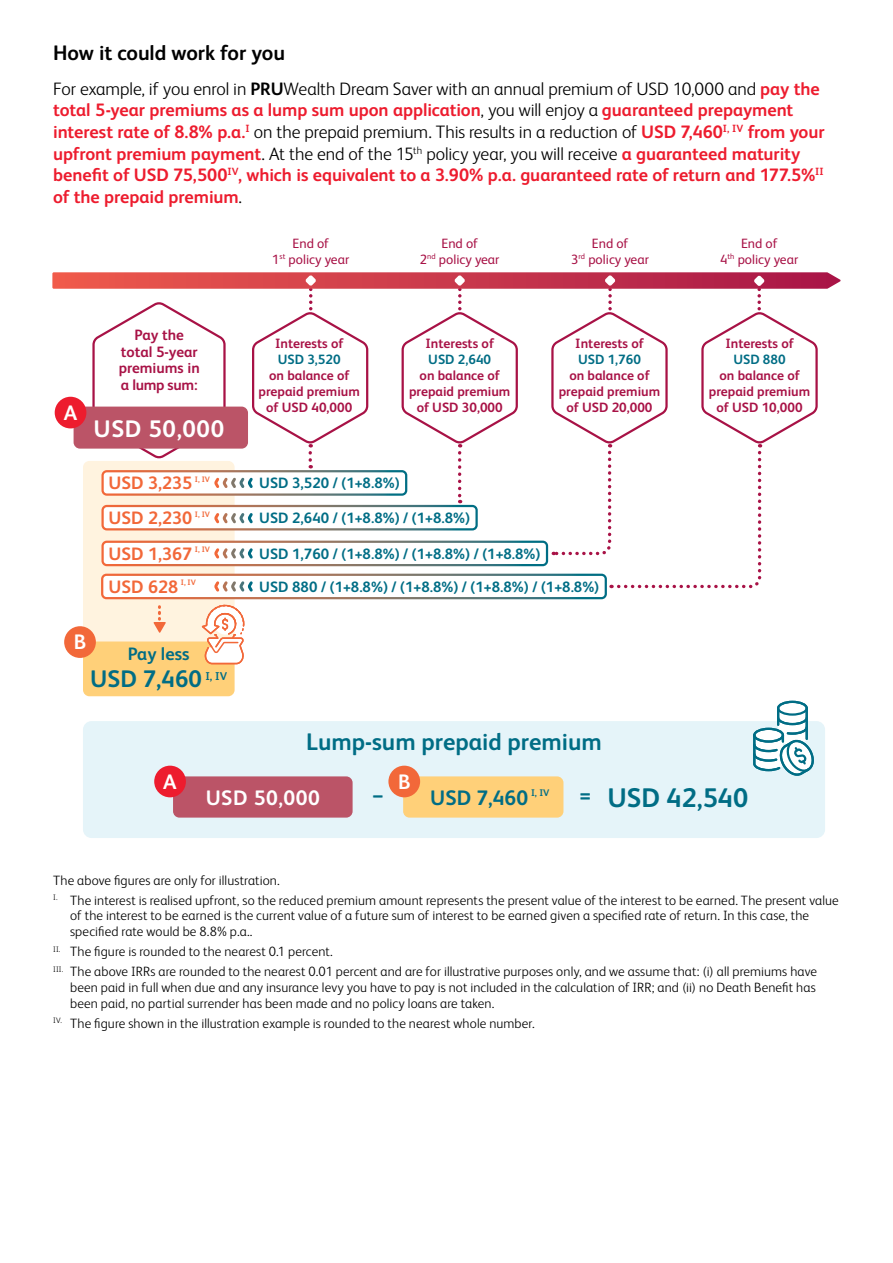
<style>
.page{position:relative;width:893px;height:1263px;background:#fff}
.page>*{position:absolute;margin:0;border:0;box-sizing:border-box;transform-origin:0 0}
.t1{font:700 27px "FS Albert Pro";color:#006d85}
.t2{font:700 24px "FS Albert Pro";color:#006d85}
.t3{font:700 24px "FS Albert Pro";letter-spacing:.025em;color:#fff}
.t4{font:700 21px "FS Albert Pro";letter-spacing:-.005em;color:#000}
.t5{font:700 21px "FS Albert Pro";letter-spacing:.025em;color:#fff}
.t6{font:700 21px "FS Albert Pro";color:#006d85}
.t7{font:700 18px/21.6px "FS Albert Pro";letter-spacing:-.005em;color:#ed1c2e}
.t8{font:700 18px "FS Albert Pro";color:#f26839}
.t9{font:700 18px "FS Albert Pro";color:#006d85}
.t10{font:700 15px "FS Albert Pro";color:#006d85}
.t11{font:700 15px/16.5px "FS Albert Pro";color:#a81246;text-align:center}
.t12{font:300 13.5px/20px "FS Albert Pro";letter-spacing:.01em;color:#000}
.t13{font:700 13.5px/16.2px "FS Albert Pro";color:#a81246;text-align:center}
.t14{font:13.5px/16.2px "FS Albert Pro";color:#a81246;text-align:center}
.t15{font:700 13.5px "FS Albert Pro";color:#006d85}
.t16{font:700 7.8px "FS Albert Pro";color:#f26839}
.s1{font-weight:300;color:#000}
.s2{color:#000}
</style>
<div class="page">
<div style="left:83px;top:721px;width:742px;height:117px;background:#e5f4f9;border-radius:9px"></div>
<div style="left:83px;top:461px;width:152px;height:199px;background:#fff3df;border-radius:6px"></div>
<div style="left:173px;top:776px;width:180px;height:42px;background:#bb5467;border-radius:6px"></div>
<div style="left:83px;top:641px;width:152px;height:55px;background:#ffd079;border-radius:6px"></div>
<div style="left:403px;top:776px;width:160px;height:42px;background:#ffd079;border-radius:6px"></div>
<div style="left:102px;top:575px;width:504px;height:23px;background:#fff;border-radius:4px"></div>
<div style="left:101px;top:574px;width:506px;height:25px;border:2px solid #fff;border-radius:4px"></div>
<svg style="left:153px;top:607px;width:13px;height:26px"></svg>
<svg style="left:778px;top:702px;width:29px;height:12px"></svg>
<div style="left:777px;top:701px;width:31px;height:15px;border:2px solid #006d85;border-radius:50%"></div>
<svg style="left:753px;top:706px;width:61px;height:70px"></svg>
<svg style="left:199px;top:603px;width:46px;height:62px"></svg>
<svg style="left:52px;top:272px;width:789px;height:322px"></svg>
<div style="left:154px;top:766px;width:32px;height:31px;background:#ed1c2e;border-radius:50%"></div>
<div style="left:55px;top:397px;width:31px;height:31px;background:#ed1c2e;border-radius:50%"></div>
<div style="left:64px;top:626px;width:32px;height:32px;background:#f26839;border-radius:50%"></div>
<div style="left:388px;top:766px;width:32px;height:31px;background:#f26839;border-radius:50%"></div>
<h3 class="t4" style="left:53px;top:38px;width:233px">How it could work for you</h3>
<p class="t7" style="left:53px;top:77px;width:773px"><span class="s1">For example, if you enrol in</span> <span class="s2">PRU</span><span class="s1">Wealth Dream Saver with an annual premium of USD 10,000 and</span> pay the total 5-year premiums as a lump sum upon application<span class="s1">, you will enjoy a</span> guaranteed prepayment interest rate of 8.8% p.a.<sup>I</sup> <span class="s1">on the prepaid premium. This results in a reduction of</span> USD 7,460<sup>I,</sup> <sup>IV</sup> from your upfront premium payment<span class="s1">. At the end of the 15</span><sup>th</sup> <span class="s1">policy year, you will receive</span> a guaranteed maturity benefit of USD 75,500<sup>IV</sup>, which is equivalent to a 3.90% p.a. guaranteed rate of return and 177.5%<sup>II </sup>of the prepaid premium<span class="s1">.</span></p>
<h3 class="t5" style="left:64px;top:398px;width:15px">A</h3>
<p class="t11" style="left:119px;top:326px;width:83px">Pay the total 5-year premiums in a lump sum:</p>
<h2 class="t3" style="left:93px;top:411px;width:132px">USD 50,000</h2>
<h3 class="t8" style="left:109px;top:470px;width:85px">USD 3,235</h3>
<p class="t16" style="left:195px;top:474px;width:17px">I, IV</p>
<h3 class="t8" style="left:109px;top:505px;width:85px">USD 2,230</h3>
<p class="t16" style="left:195px;top:509px;width:17px">I, IV</p>
<h3 class="t8" style="left:109px;top:541px;width:85px">USD 1,367</h3>
<p class="t16" style="left:195px;top:544px;width:17px">I, IV</p>
<h3 class="t8" style="left:109px;top:574px;width:71px">USD 628</h3>
<p class="t16" style="left:181px;top:577px;width:17px">I, IV</p>
<h3 class="t5" style="left:74px;top:627px;width:14px">B</h3>
<h3 class="t9" style="left:128px;top:641px;width:63px">Pay less</h3>
<h2 class="t2" style="left:90px;top:661px;width:138px">USD 7,460 <sup>I,</sup> <sup>IV</sup></h2>
<p class="t14" style="left:272px;top:234px;width:79px">End of<br>1<sup>st</sup> policy year</p>
<p class="t14" style="left:420px;top:234px;width:81px">End of<br>2<sup>nd</sup> policy year</p>
<p class="t14" style="left:571px;top:234px;width:79px">End of<br>3<sup>rd</sup> policy year</p>
<p class="t14" style="left:720px;top:234px;width:80px">End of<br>4<sup>th</sup> policy year</p>
<p class="t13" style="left:275px;top:334px;width:70px">Interests of</p>
<p class="t15" style="left:278px;top:350px;width:64px">USD 3,520</p>
<p class="t13" style="left:258px;top:367px;width:103px">on balance of prepaid premium of USD 40,000</p>
<p class="t13" style="left:425px;top:334px;width:70px">Interests of</p>
<p class="t15" style="left:428px;top:350px;width:64px">USD 2,640</p>
<p class="t13" style="left:409px;top:367px;width:103px">on balance of prepaid premium of USD 30,000</p>
<p class="t13" style="left:575px;top:334px;width:70px">Interests of</p>
<p class="t15" style="left:578px;top:350px;width:64px">USD 1,760</p>
<p class="t13" style="left:559px;top:367px;width:103px">on balance of prepaid premium of USD 20,000</p>
<p class="t10" style="left:259px;top:473px;width:142px">USD 3,520 / (1+8.8%)</p>
<p class="t10" style="left:259px;top:507px;width:212px">USD 2,640 / (1+8.8%) / (1+8.8%)</p>
<p class="t10" style="left:259px;top:543px;width:283px">USD 1,760 / (1+8.8%) / (1+8.8%) / (1+8.8%)</p>
<p class="t10" style="left:259px;top:576px;width:341px">USD 880 / (1+8.8%) / (1+8.8%) / (1+8.8%) / (1+8.8%)</p>
<p class="t13" style="left:725px;top:334px;width:70px">Interests of</p>
<p class="t15" style="left:733px;top:350px;width:54px">USD 880</p>
<p class="t13" style="left:709px;top:367px;width:103px">on balance of prepaid premium of USD 10,000</p>
<h2 class="t2" style="left:306px;top:724px;width:297px">Lump-sum prepaid premium</h2>
<h3 class="t5" style="left:163px;top:767px;width:15px">A</h3>
<h3 class="t5" style="left:206px;top:782px;width:116px">USD 50,000</h3>
<h3 class="t5" style="left:398px;top:767px;width:14px">B</h3>
<h3 class="t6" style="left:372px;top:780px;width:12px">−</h3>
<h1 class="t1" style="left:580px;top:778px;width:170px"><sup>=</sup> USD 42,540</h1>
<h3 class="t6" style="left:430px;top:782px;width:121px">USD 7,460 <sup>I,</sup> <sup>IV</sup></h3>
<p class="t12" style="left:53px;top:869px;width:787px">The above figures are only for illustration.<br><sup>I.</sup> The interest is realised upfront, so the reduced premium amount represents the present value of the interest to be earned. The present value</p>
<p class="t12" style="left:70px;top:907px;width:740px;line-height:15.8px">of the interest to be earned is the current value of a future sum of interest to be earned given a specified rate of return. In this case, the specified rate would be 8.8% p.a..</p>
<p class="t12" style="left:53px;top:941px;width:765px"><sup>II.</sup> The figure is rounded to the nearest 0.1 percent.<br><sup>III.</sup> The above IRRs are rounded to the nearest 0.01 percent and are for illustrative purposes only, and we assume that: (i) all premiums have</p>
<p class="t12" style="left:70px;top:978px;width:747px;line-height:15.8px">been paid in full when due and any insurance levy you have to pay is not included in the calculation of IRR; and (ii) no Death Benefit has been paid, no partial surrender has been made and no policy loans are taken.</p>
<p class="t12" style="left:53px;top:1012px;width:483px"><sup>IV.</sup> The figure shown in the illustration example is rounded to the nearest whole number.</p>
</div>
